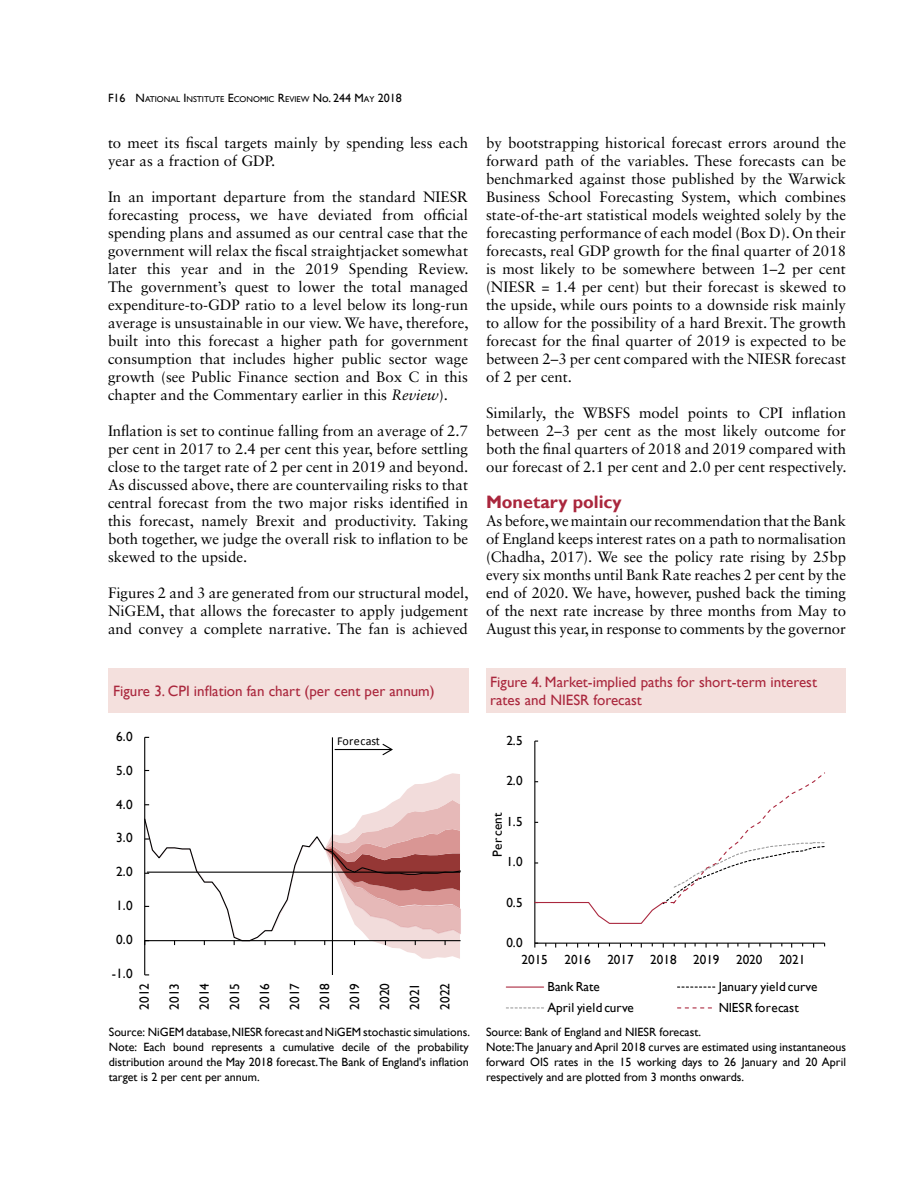
<style>
.page{position:relative;width:918px;height:1188px;background:#fff}
.page>*{position:absolute;margin:0;border:0;box-sizing:border-box;transform-origin:0 0}
.t1{font:700 18px "Gill Sans";color:#aa273d}
.t2{font:15px/18px "Sabon LT Std";color:#000;text-align:justify}
.t3{font:15px/18px "Gill Sans";color:#aa273d}
.t4{font:13.2px "Gill Sans";color:#000}
.t5{font:13.2px "Gill Sans";color:#000}
.t6{font:12.15px "Calibri";letter-spacing:.015em;color:#000}
.t7{font:12px/15px "Gill Sans";color:#000}
.t8{font:8.4px "Gill Sans";color:#000}
.s1{font-size:12px}
.s2{font-style:inherit}
.s3{font-style:italic}
</style>
<div class="page">
<div style="left:486px;top:669px;width:360px;height:44px;background:#f4e0dd"></div>
<hr style="left:534px;top:741px;width:1px;height:202px;background:#000">
<hr style="left:535px;top:943px;width:290px;height:1px;background:#000">
<svg style="left:534px;top:943px;width:4px;height:5px"></svg>
<svg style="left:535px;top:771px;width:290px;height:153px"></svg>
<hr style="left:506px;top:987px;width:38px;height:1px;background:#aa273e">
<svg style="left:678px;top:987px;width:37px;height:1px"></svg>
<svg style="left:506px;top:1007px;width:38px;height:1px"></svg>
<svg style="left:678px;top:1007px;width:34px;height:1px"></svg>
<div style="left:109px;top:669px;width:360px;height:44px;background:#f4e0dd"></div>
<svg style="left:145px;top:945px;width:315px;height:14px"></svg>
<svg style="left:145px;top:773px;width:315px;height:38px"></svg>
<hr style="left:144px;top:737px;width:1px;height:238px;background:#000">
<hr style="left:332px;top:737px;width:1px;height:238px;background:#000">
<svg style="left:144px;top:811px;width:317px;height:134px"></svg>
<hr style="left:335px;top:749px;width:57px;height:1px;background:#000">
<svg style="left:382px;top:743px;width:11px;height:13px"></svg>
<hr style="left:147px;top:872px;width:313px;height:1px;background:#000">
<p class="t8" style="left:108px;top:94px;width:295px"><span class="s1">F16</span> <span class="s1">N</span>ATIONAL <span class="s1">I</span> NSTITUTE <span class="s1">E</span>CONOMIC <span class="s1">R</span>EVIEW <span class="s1">No. 244</span> <span class="s1">M</span><span class="s2">ay</span> <span class="s1">2018</span></p>
<p class="t2" style="left:108px;top:134px;width:362px">to meet its fiscal targets mainly by spending less each year as a fraction of GDP.</p>
<p class="t2" style="left:108px;top:188px;width:362px">In an important departure from the standard NIESR forecasting process, we have deviated from official spending plans and assumed as our central case that the government will relax the fiscal straightjacket somewhat later this year and in the 2019 Spending Review.<br>The government’s quest to lower the total managed expenditure-to-GDP ratio to a level below its long-run average is unsustainable in our view. We have, therefore, built into this forecast a higher path for government consumption that includes higher public sector wage growth (see Public Finance section and Box C in this chapter and the Commentary earlier in this <span class="s3">Review</span>).</p>
<p class="t2" style="left:108px;top:422px;width:362px">Inflation is set to continue falling from an average of 2.7 per cent in 2017 to 2.4 per cent this year, before settling close to the target rate of 2 per cent in 2019 and beyond.<br>As discussed above, there are countervailing risks to that central forecast from the two major risks identified in this forecast, namely Brexit and productivity. Taking both together, we judge the overall risk to inflation to be skewed to the upside.</p>
<p class="t2" style="left:108px;top:584px;width:362px">Figures 2 and 3 are generated from our structural model, NiGEM, that allows the forecaster to apply judgement and convey a complete narrative. The fan is achieved</p>
<p class="t3" style="left:113px;top:682px;width:323px">Figure 3. CPI inflation fan chart (per cent per annum)</p>
<p class="t5" style="left:116px;top:728px;width:18px">6.0</p>
<p class="t5" style="left:116px;top:762px;width:18px">5.0</p>
<p class="t5" style="left:116px;top:796px;width:18px">4.0</p>
<p class="t5" style="left:116px;top:830px;width:18px">3.0</p>
<p class="t5" style="left:116px;top:864px;width:18px">2.0</p>
<p class="t5" style="left:116px;top:898px;width:18px">1.0</p>
<p class="t5" style="left:116px;top:932px;width:18px">0.0</p>
<p class="t5" style="left:112px;top:966px;width:22px">-1.0</p>
<p class="t6" style="left:337px;top:734px;width:44px">Forecast</p>
<p class="t5" style="left:137px;top:1010px;width:28px;rotate:-90deg">2012</p>
<p class="t5" style="left:167px;top:1010px;width:28px;rotate:-90deg">2013</p>
<p class="t5" style="left:197px;top:1010px;width:28px;rotate:-90deg">2014</p>
<p class="t5" style="left:227px;top:1010px;width:28px;rotate:-90deg">2015</p>
<p class="t5" style="left:257px;top:1010px;width:28px;rotate:-90deg">2016</p>
<p class="t5" style="left:287px;top:1010px;width:28px;rotate:-90deg">2017</p>
<p class="t5" style="left:317px;top:1010px;width:28px;rotate:-90deg">2018</p>
<p class="t5" style="left:347px;top:1010px;width:28px;rotate:-90deg">2019</p>
<p class="t5" style="left:377px;top:1010px;width:28px;rotate:-90deg">2020</p>
<p class="t5" style="left:407px;top:1010px;width:28px;rotate:-90deg">2021</p>
<p class="t5" style="left:437px;top:1010px;width:28px;rotate:-90deg">2022</p>
<p class="t7" style="left:109px;top:1025px;width:363px;text-align:justify">Source: NiGEM database, NIESR forecast and NiGEM stochastic simulations.<br>Note: Each bound represents a cumulative decile of the probability distribution around the May 2018 forecast. The Bank of England's inflation target is 2 per cent per annum.</p>
<p class="t2" style="left:486px;top:134px;width:362px">by bootstrapping historical forecast errors around the forward path of the variables. These forecasts can be benchmarked against those published by the Warwick Business School Forecasting System, which combines state-of-the-art statistical models weighted solely by the forecasting performance of each model (Box D). On their forecasts, real GDP growth for the final quarter of 2018 is most likely to be somewhere between 1–2 per cent (NIESR = 1.4 per cent) but their forecast is skewed to the upside, while ours points to a downside risk mainly to allow for the possibility of a hard Brexit. The growth forecast for the final quarter of 2019 is expected to be between 2–3 per cent compared with the NIESR forecast of 2 per cent.</p>
<p class="t2" style="left:486px;top:404px;width:362px">Similarly, the WBSFS model points to CPI inflation between 2–3 per cent as the most likely outcome for both the final quarters of 2018 and 2019 compared with our forecast of 2.1 per cent and 2.0 per cent respectively.</p>
<p class="t1" style="left:486px;top:491px;width:137px">Monetary policy</p>
<p class="t2" style="left:486px;top:512px;width:362px">As before, we maintain our recommendation that the Bank of England keeps interest rates on a path to normalisation (Chadha, 2017). We see the policy rate rising by 25bp every six months until Bank Rate reaches 2 per cent by the end of 2020. We have, however, pushed back the timing of the next rate increase by three months from May to August this year, in response to comments by the governor</p>
<p class="t3" style="left:490px;top:673px;width:328px">Figure 4. Market-implied paths for short-term interest rates and NIESR forecast</p>
<p class="t4" style="left:506px;top:733px;width:18px">2.5</p>
<p class="t4" style="left:506px;top:773px;width:18px">2.0</p>
<p class="t4" style="left:490px;top:857px;width:45px;rotate:-90deg">Per cent</p>
<p class="t4" style="left:506px;top:814px;width:18px">1.5</p>
<p class="t4" style="left:506px;top:854px;width:18px">1.0</p>
<p class="t4" style="left:506px;top:895px;width:18px">0.5</p>
<p class="t4" style="left:506px;top:935px;width:18px">0.0</p>
<p class="t4" style="left:522px;top:952px;width:28px">2015</p>
<p class="t4" style="left:564px;top:952px;width:28px">2016</p>
<p class="t4" style="left:607px;top:952px;width:28px">2017</p>
<p class="t4" style="left:650px;top:952px;width:28px">2018</p>
<p class="t4" style="left:693px;top:952px;width:28px">2019</p>
<p class="t4" style="left:736px;top:952px;width:28px">2020</p>
<p class="t4" style="left:779px;top:952px;width:28px">2021</p>
<p class="t4" style="left:547px;top:978px;width:54px">Bank Rate</p>
<p class="t4" style="left:719px;top:978px;width:100px">January yield curve</p>
<p class="t4" style="left:547px;top:1000px;width:88px">April yield curve</p>
<p class="t4" style="left:719px;top:1000px;width:82px">NIESR forecast</p>
<p class="t7" style="left:486px;top:1025px;width:362px">Source: Bank of England and NIESR forecast.<br>Note:The January and April 2018 curves are estimated using instantaneous forward OIS rates in the 15 working days to 26 January and 20 April respectively and are plotted from 3 months onwards.</p>
</div>
